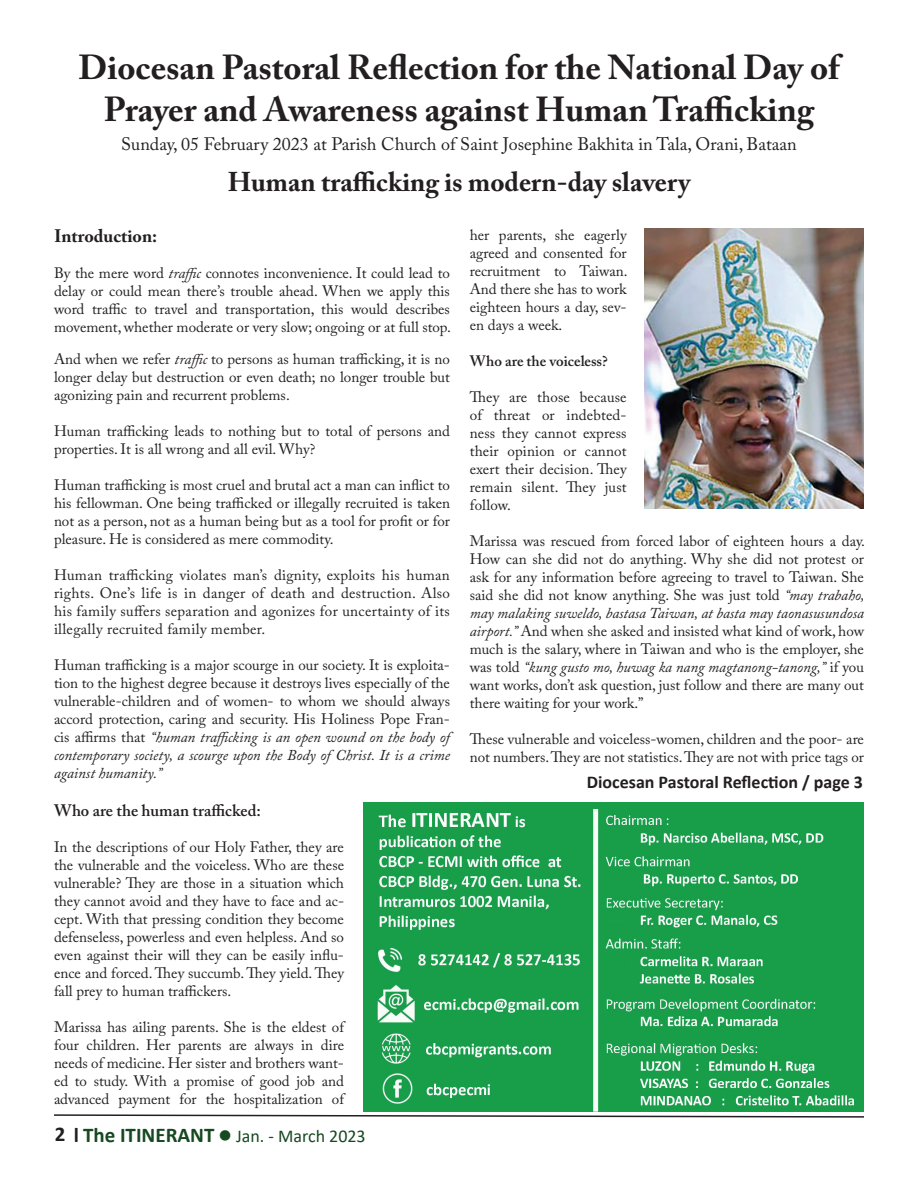
<style>
.page{position:relative;width:918px;height:1188px;background:#fff}
.page>*{position:absolute;margin:0;border:0;box-sizing:border-box;transform-origin:0 0}
.t1{font:700 34.5px/41.4px "Adobe Caslon Pro";color:#231f20;text-align:center}
.t2{font:700 27px "Adobe Caslon Pro";color:#231f20}
.t3{font:18px "Adobe Caslon Pro";color:#231f20}
.t4{font:700 18px "Calibri";color:#231f20}
.t5{font:18px "Calibri";color:#174921}
.t6{font:700 18px "Adobe Caslon Pro";color:#231f20}
.t7{font:600 16.5px "Adobe Caslon Pro";color:#231f20}
.t8{font:15px/18px "Adobe Caslon Pro";color:#231f20;text-align:justify}
.t9{font:600 15px "Adobe Caslon Pro";color:#231f20}
.s1{font-style:italic}
.s2{font-weight:700;font-size:21px;color:#231f20}
.s3{font-weight:700;font-size:21px}
</style>
<div class="page">
<svg style="left:54px;top:1114px;width:810px;height:4px"></svg>
<img style="left:645px;top:229px;width:219px;height:280px">
<img style="left:364px;top:803px;width:499px;height:309px">
<h1 class="t1" style="left:79px;top:47px;width:762px">Diocesan Pastoral Reflection for the National Day of<br>Prayer and Awareness against Human Trafficking</h1>
<p class="t3" style="left:121px;top:133px;width:677px">Sunday, 05 February 2023 at Parish Church of Saint Josephine Bakhita in Tala, Orani, Bataan</p>
<h2 class="t2" style="left:228px;top:166px;width:464px">Human trafficking is modern-day slavery</h2>
<p class="t6" style="left:54px;top:225px;width:105px">Introduction:</p>
<p class="t8" style="left:54px;top:264px;width:399px">By the mere word <span class="s1">traffic</span> connotes inconvenience. It could lead to delay or could mean there’s trouble ahead. When we apply this word traffic to travel and transportation, this would describes movement, whether moderate or very slow; ongoing or at full stop.</p>
<p class="t8" style="left:54px;top:350px;width:397px">And when we refer <span class="s1">traffic</span> to persons as human trafficking, it is no longer delay but destruction or even death; no longer trouble but agonizing pain and recurrent problems.</p>
<p class="t8" style="left:54px;top:422px;width:398px">Human trafficking leads to nothing but to total of persons and properties. It is all wrong and all evil. Why?</p>
<p class="t8" style="left:54px;top:476px;width:398px">Human trafficking is most cruel and brutal act a man can inflict to his fellowman. One being trafficked or illegally recruited is taken not as a person, not as a human being but as a tool for profit or for pleasure. He is considered as mere commodity.</p>
<p class="t8" style="left:54px;top:566px;width:397px">Human trafficking violates man’s dignity, exploits his human rights. One’s life is in danger of death and destruction. Also his family suffers separation and agonizes for uncertainty of its illegally recruited family member.</p>
<p class="t8" style="left:54px;top:656px;width:398px">Human trafficking is a major scourge in our society. It is exploita&shy;tion to the highest degree because it destroys lives especially of the vulnerable-children and of women- to whom we should always accord protection, caring and security. His Holiness Pope Fran&shy;cis affirms that <span class="s1">“human trafficking is an open wound on the body of contemporary society, a scourge upon the Body of Christ. It is a crime against humanity.”</span></p>
<p class="t7" style="left:54px;top:801px;width:208px">Who are the human trafficked:</p>
<p class="t8" style="left:54px;top:838px;width:292px">In the descriptions of our Holy Father, they are the vulnerable and the voiceless. Who are these vulnerable? They are those in a situation which they cannot avoid and they have to face and ac&shy;cept. With that pressing condition they become defenseless, powerless and even helpless. And so even against their will they can be easily influ&shy;ence and forced. They succumb. They yield. They fall prey to human traffickers.</p>
<p class="t8" style="left:54px;top:1018px;width:292px">Marissa has ailing parents. She is the eldest of four children. Her parents are always in dire needs of medicine. Her sister and brothers want&shy;ed to study. With a promise of good job and advanced payment for the hospitalization of</p>
<p class="t5" style="left:55px;top:1123px;width:312px"><span class="s2">2 l</span> <span class="s3">The ITINERANT</span> ● Jan. - March 2023</p>
<p class="t8" style="left:470px;top:225px;width:159px">her parents, she eagerly agreed and consented for recruitment to Taiwan.<br>And there she has to work eighteen hours a day, sev&shy;en days a week.</p>
<p class="t9" style="left:470px;top:352px;width:140px">Who are the voiceless?</p>
<p class="t8" style="left:470px;top:387px;width:158px">They are those because of threat or indebted&shy;ness they cannot express their opinion or cannot exert their decision. They remain silent. They just follow.</p>
<p class="t8" style="left:470px;top:531px;width:397px">Marissa was rescued from forced labor of eighteen hours a day.<br>How can she did not do anything. Why she did not protest or ask for any information before agreeing to travel to Taiwan. She said she did not know anything. She was just told <span class="s1">“may trabaho, may malaking suweldo, bastasa Taiwan, at basta may taonasusundosa airport.”</span> And when she asked and insisted what kind of work, how much is the salary, where in Taiwan and who is the employer, she was told <span class="s1">“kung gusto mo, huwag ka nang magtanong-tanong,”</span> if you want works, don’t ask question, just follow and there are many out there waiting for your work.”</p>
<p class="t8" style="left:470px;top:729px;width:396px">These vulnerable and voiceless-women, children and the poor- are not numbers. They are not statistics. They are not with price tags or</p>
<p class="t4" style="left:587px;top:769px;width:278px">Diocesan Pastoral Reflection / page 3</p>
</div>
